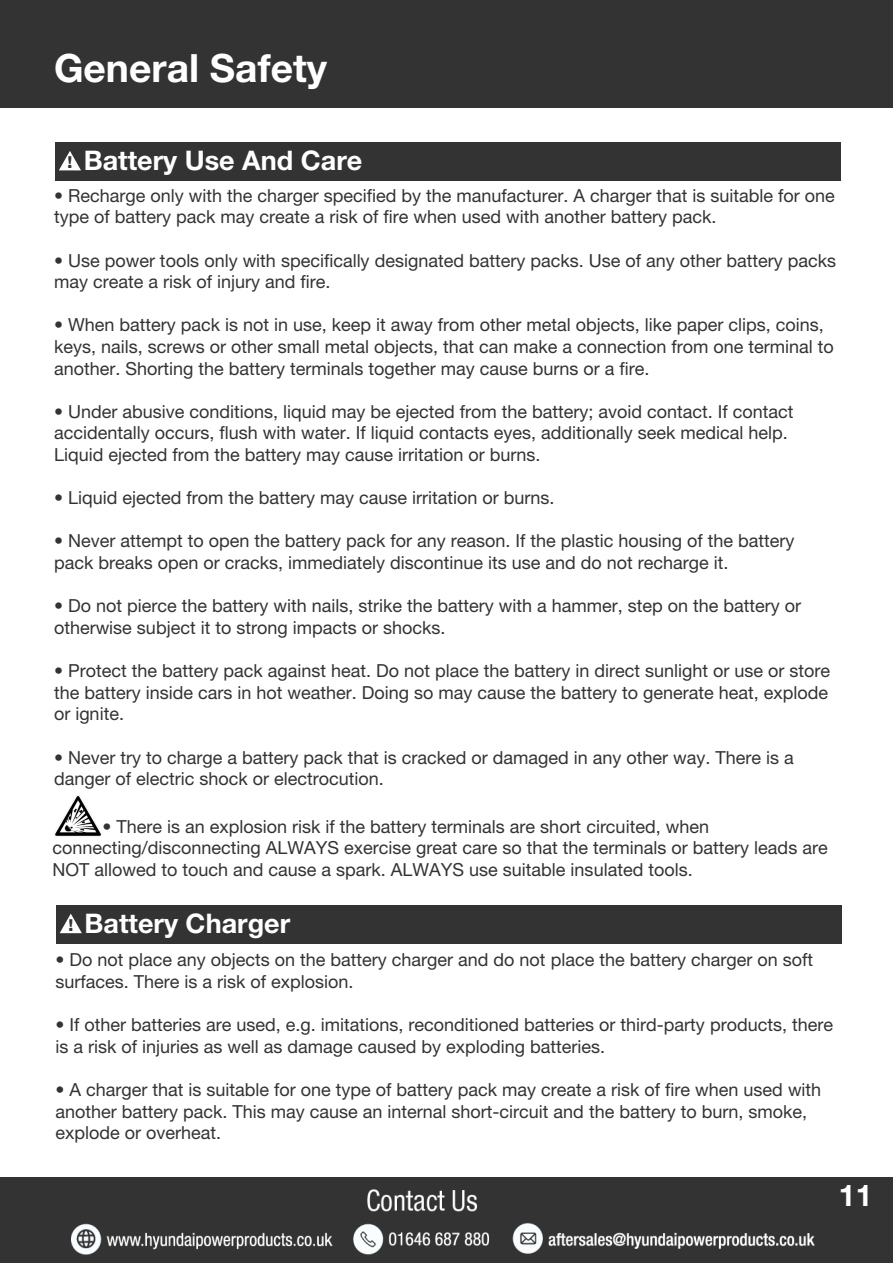
<style>
.page{position:relative;width:893px;height:1263px;background:#fff}
.page>*{position:absolute;margin:0;border:0;box-sizing:border-box;transform-origin:0 0}
.t1{font:700 39px "Helvetica Neue LT Pro";color:#fff}
.t2{font:700 30px "Helvetica Neue LT Pro";color:#fff}
.t3{font:700 27px "Helvetica Neue LT Pro";color:#fff}
.t4{font:18px/21.6px "Helvetica Neue LT Pro";color:#323332}
.t5{font:800 16.5px "Helvetica Neue LT Pro";color:#323332}
</style>
<div class="page">
<div style="left:0;top:0;width:893px;height:107px;background:#323332"></div>
<div style="left:0;top:1178px;width:893px;height:85px;background:#323332"></div>
<img style="left:72px;top:1189px;width:743px;height:65px">
<img style="left:54px;top:795px;width:47px;height:42px">
<div style="left:55px;top:142px;width:786px;height:39px;background:#323332"></div>
<svg style="left:59px;top:151px;width:22px;height:19px"></svg>
<div style="left:56px;top:905px;width:785px;height:39px;background:#323332"></div>
<svg style="left:60px;top:914px;width:22px;height:19px"></svg>
<p class="t1" style="left:54px;top:44px;width:274px">General Safety</p>
<p class="t5" style="left:68px;top:153px;width:6px">!</p>
<p class="t3" style="left:84px;top:144px;width:280px">Battery Use And Care</p>
<p class="t4" style="left:54px;top:184px;width:782px">• Recharge only with the charger specified by the manufacturer. A charger that is suitable for one</p>
<p class="t4" style="left:54px;top:206px;width:664px">type of battery pack may create a risk of fire when used with another battery pack.</p>
<p class="t4" style="left:54px;top:249px;width:784px">• Use power tools only with specifically designated battery packs. Use of any other battery packs</p>
<p class="t4" style="left:54px;top:271px;width:278px">may create a risk of injury and fire.</p>
<p class="t4" style="left:54px;top:314px;width:771px">• When battery pack is not in use, keep it away from other metal objects, like paper clips, coins,</p>
<p class="t4" style="left:54px;top:336px;width:781px">keys, nails, screws or other small metal objects, that can make a connection from one terminal to</p>
<p class="t4" style="left:54px;top:357px;width:597px">another. Shorting the battery terminals together may cause burns or a fire.</p>
<p class="t4" style="left:54px;top:400px;width:741px">• Under abusive conditions, liquid may be ejected from the battery; avoid contact. If contact</p>
<p class="t4" style="left:54px;top:422px;width:735px">accidentally occurs, flush with water. If liquid contacts eyes, additionally seek medical help.</p>
<p class="t4" style="left:54px;top:444px;width:488px">Liquid ejected from the battery may cause irritation or burns.</p>
<p class="t4" style="left:54px;top:487px;width:502px">• Liquid ejected from the battery may cause irritation or burns.</p>
<p class="t4" style="left:54px;top:530px;width:742px">• Never attempt to open the battery pack for any reason. If the plastic housing of the battery pack breaks open or cracks, immediately discontinue its use and do not recharge it.</p>
<p class="t4" style="left:54px;top:595px;width:749px">• Do not pierce the battery with nails, strike the battery with a hammer, step on the battery or</p>
<p class="t4" style="left:54px;top:616px;width:393px">otherwise subject it to strong impacts or shocks.</p>
<p class="t4" style="left:54px;top:660px;width:778px;text-align:justify">• Protect the battery pack against heat. Do not place the battery in direct sunlight or use or store the battery inside cars in hot weather. Doing so may cause the battery to generate heat, explode or ignite.</p>
<p class="t4" style="left:54px;top:746px;width:741px">• Never try to charge a battery pack that is cracked or damaged in any other way. There is a</p>
<p class="t4" style="left:54px;top:768px;width:331px">danger of electric shock or electrocution.</p>
<p class="t4" style="left:103px;top:815px;width:608px">• There is an explosion risk if the battery terminals are short circuited, when</p>
<p class="t4" style="left:53px;top:837px;width:777px">connecting/disconnecting ALWAYS exercise great care so that the terminals or battery leads are<br>NOT allowed to touch and cause a spark. ALWAYS use suitable insulated tools.</p>
<p class="t5" style="left:68px;top:915px;width:6px">!</p>
<p class="t3" style="left:85px;top:906px;width:207px">Battery Charger</p>
<p class="t4" style="left:55px;top:949px;width:759px">• Do not place any objects on the battery charger and do not place the battery charger on soft surfaces. There is a risk of explosion.</p>
<p class="t4" style="left:55px;top:1014px;width:779px">• If other batteries are used, e.g. imitations, reconditioned batteries or third-party products, there</p>
<p class="t4" style="left:55px;top:1035px;width:551px">is a risk of injuries as well as damage caused by exploding batteries.</p>
<p class="t4" style="left:55px;top:1078px;width:767px">• A charger that is suitable for one type of battery pack may create a risk of fire when used with another battery pack. This may cause an internal short-circuit and the battery to burn, smoke, explode or overheat.</p>
<p class="t2" style="left:839px;top:1176px;width:35px">11</p>
</div>
